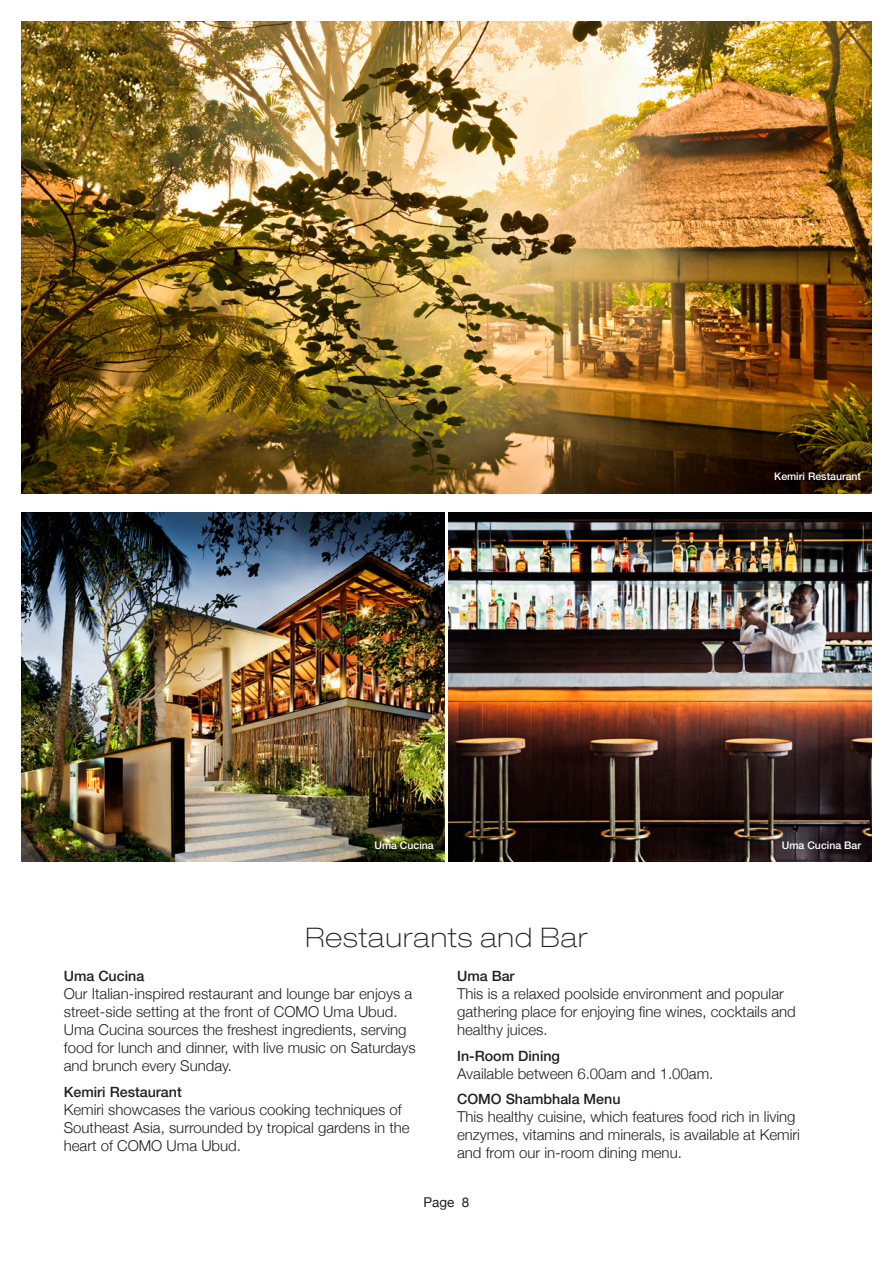
<style>
.page{position:relative;width:893px;height:1263px;background:#fff}
.page>*{position:absolute;margin:0;border:0;box-sizing:border-box;transform-origin:0 0}
.t1{font:100 expanded 27px "Helvetica Neue";letter-spacing:.04em;color:#231f20}
.Body_Copy{font:300 15px/18px "Helvetica Neue";color:#231f20}
.Body_Copy-2{font:500 14.25px "Helvetica Neue";color:#231f20}
.t2{font:13.5px "Helvetica Neue";color:#231f20}
.Body_Copy-3{font:500 10.5px "Helvetica Neue";color:#fff}
</style>
<div class="page">
<img style="left:21px;top:512px;width:423px;height:350px">
<img style="left:449px;top:512px;width:423px;height:350px">
<img style="left:21px;top:21px;width:851px;height:472px">
<p class="Body_Copy-3" style="left:374px;top:839px;width:61px">Uma Cucina</p>
<p class="Body_Copy-3" style="left:774px;top:470px;width:88px">Kemiri Restaurant</p>
<p class="Body_Copy-3" style="left:782px;top:839px;width:81px">Uma Cucina Bar</p>
<p class="t1" style="left:305px;top:921px;width:283px">Restaurants and Bar</p>
<p class="Body_Copy-2" style="left:457px;top:968px;width:59px">Uma Bar</p>
<p class="Body_Copy" style="left:457px;top:984px;width:340px">This is a relaxed poolside environment and popular gathering place for enjoying fine wines, cocktails and healthy juices.</p>
<p class="Body_Copy-2" style="left:457px;top:1047px;width:104px">In-Room Dining</p>
<p class="Body_Copy" style="left:457px;top:1064px;width:258px">Available between 6.00am and 1.00am.</p>
<p class="Body_Copy-2" style="left:457px;top:1091px;width:165px">COMO Shambhala Menu</p>
<p class="Body_Copy" style="left:457px;top:1108px;width:344px">This healthy cuisine, which features food rich in living enzymes, vitamins and minerals, is available at Kemiri and from our in-room dining menu.</p>
<p class="Body_Copy-2" style="left:64px;top:968px;width:82px">Uma Cucina</p>
<p class="Body_Copy" style="left:64px;top:984px;width:353px">Our Italian-inspired restaurant and lounge bar enjoys a street-side setting at the front of COMO Uma Ubud.<br>Uma Cucina sources the freshest ingredients, serving food for lunch and dinner, with live music on Saturdays and brunch every Sunday.</p>
<p class="Body_Copy-2" style="left:64px;top:1083px;width:119px">Kemiri Restaurant</p>
<p class="Body_Copy" style="left:64px;top:1100px;width:347px">Kemiri showcases the various cooking techniques of<br>Southeast Asia, surrounded by tropical gardens in the heart of COMO Uma Ubud.</p>
<p class="t2" style="left:423px;top:1194px;width:48px">Page 8</p>
</div>
